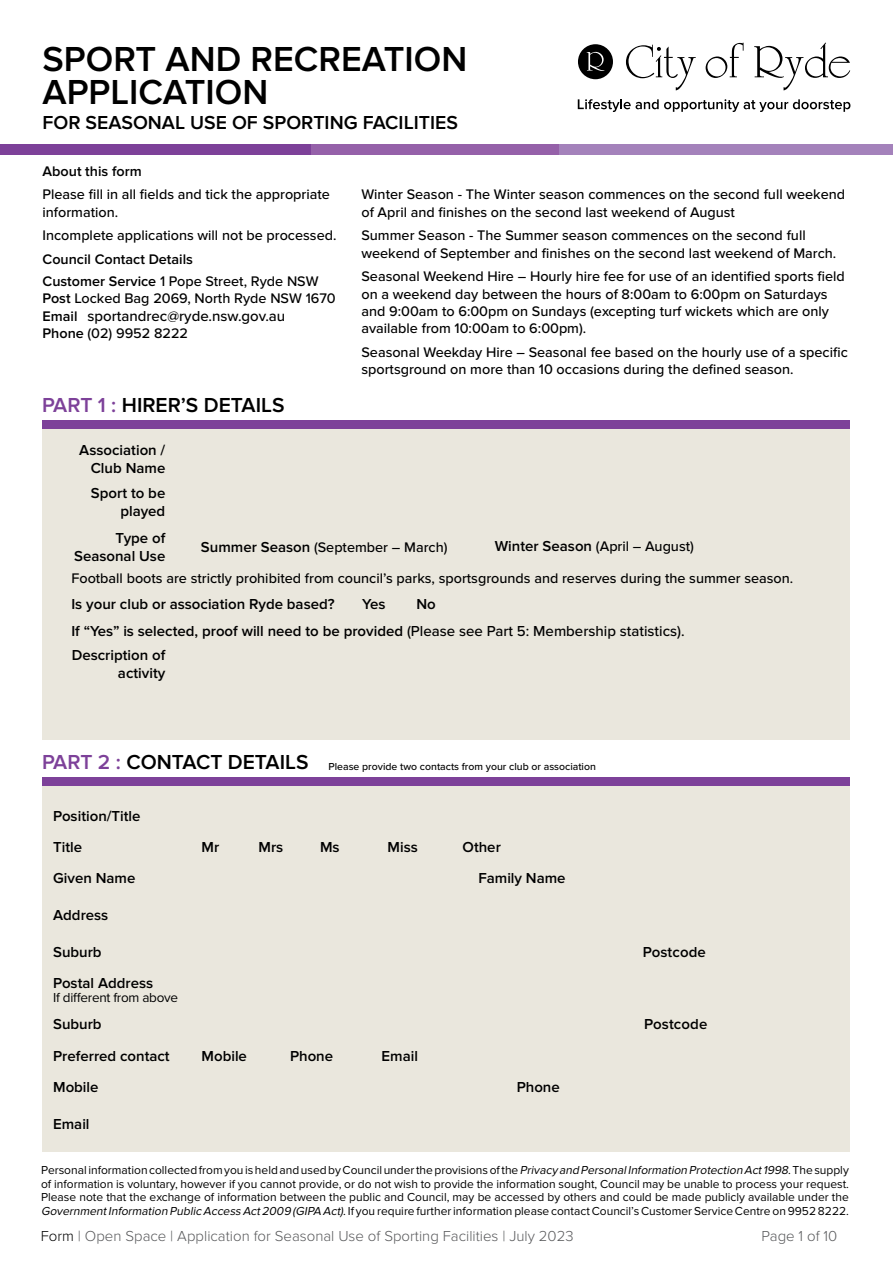
<style>
.page{position:relative;width:893px;height:1263px;background:#fff}
.page>*{position:absolute;margin:0;border:0;box-sizing:border-box;transform-origin:0 0}
.t1{font:600 36px/33px "Proxima Nova";color:#000}
.t2{font:600 21px "Proxima Nova";color:#000}
.t3{font:600 19.5px "Proxima Nova";color:#000}
.t4{font:600 15px/18px "Proxima Nova";color:#000;text-align:right}
.t5{font:300 15px "Proxima Nova";color:#58595b}
.t6{font:500 15px "Proxima Nova";color:#000}
.t7{font:500 14.4px/17.2px "Proxima Nova";color:#000}
.t8{font:600 14.4px/21.6px "Proxima Nova";color:#000}
.t9{font:13.5px "Proxima Nova";letter-spacing:-.02em;color:#000}
.t10{font:12px/13.6px "Proxima Nova";color:#000;text-align:justify}
.t11{font:500 10.5px "Proxima Nova";color:#000}
.s1{font-weight:500}
.s2{font-weight:600}
.s3{font-weight:600;font-size:14.4px}
.s4{color:#7d4199}
.s5{font-weight:600;font-size:15px}
.s6{font-weight:600;font-size:21px;color:#7d4199}
.s7{font-weight:600;font-size:21px}
.s8{font-style:italic}
.s9{color:#000}
</style>
<div class="page">
<div style="left:0;top:144px;width:312px;height:11px;background:#7d4199"></div>
<div style="left:312px;top:144px;width:248px;height:11px;background:#9561a9"></div>
<div style="left:560px;top:144px;width:333px;height:11px;background:#a482bb"></div>
<div style="left:43px;top:429px;width:807px;height:311px;background:#eae7dd"></div>
<div style="left:43px;top:781px;width:807px;height:370px;background:#eae7dd"></div>
<div style="left:43px;top:777px;width:807px;height:9px;background:#7d4199"></div>
<div style="left:43px;top:420px;width:807px;height:9px;background:#7d4199"></div>
<svg style="left:578px;top:99px;width:272px;height:13px"></svg>
<svg style="left:578px;top:44px;width:35px;height:35px"></svg>
<svg style="left:626px;top:45px;width:70px;height:45px"></svg>
<svg style="left:706px;top:43px;width:37px;height:35px"></svg>
<svg style="left:754px;top:43px;width:96px;height:47px"></svg>
<h1 class="t1" style="left:43px;top:44px;width:426px">SPORT AND RECREATION<br>APPLICATION</h1>
<h3 class="t3" style="left:43px;top:112px;width:417px">FOR SEASONAL USE OF SPORTING FACILITIES</h3>
<p class="t8" style="left:43px;top:161px;width:101px">About this form</p>
<p class="t7" style="left:43px;top:187px;width:289px">Please fill in all fields and tick the appropriate information.</p>
<p class="t7" style="left:43px;top:228px;width:295px">Incomplete applications will not be processed.</p>
<p class="t8" style="left:43px;top:249px;width:278px">Council Contact Details<br>Customer Service <span class="s1">1 Pope Street, Ryde NSW</span></p>
<p class="t7" style="left:43px;top:290px;width:295px"><span class="s2">Post</span> Locked Bag 2069, North Ryde NSW 1670</p>
<p class="t6" style="left:43px;top:307px;width:244px"><span class="s3">Email</span> sportandrec@ryde.nsw.gov.au</p>
<p class="t7" style="left:43px;top:325px;width:147px"><span class="s2">Phone</span> (02) 9952 8222</p>
<p class="t7" style="left:361px;top:187px;width:485px">Winter Season - The Winter season commences on the second full weekend of April and finishes on the second last weekend of August</p>
<p class="t7" style="left:361px;top:228px;width:476px">Summer Season - The Summer season commences on the second full weekend of September and finishes on the second last weekend of March.</p>
<p class="t7" style="left:361px;top:268px;width:485px">Seasonal Weekend Hire – Hourly hire fee for use of an identified sports field on a weekend day between the hours of 8:00am to 6:00pm on Saturdays and 9:00am to 6:00pm on Sundays (excepting turf wickets which are only available from 10:00am to 6:00pm).</p>
<p class="t7" style="left:361px;top:344px;width:488px">Seasonal Weekday Hire – Seasonal fee based on the hourly use of a specific sportsground on more than 10 occasions during the defined season.</p>
<h2 class="t2" style="left:42px;top:393px;width:244px"><span class="s4">PART 1 :</span> HIRER’S DETAILS</h2>
<p class="t4" style="left:79px;top:441px;width:88px">Association /<br>Club Name</p>
<p class="t4" style="left:91px;top:485px;width:76px">Sport to be played</p>
<p class="t4" style="left:74px;top:530px;width:93px">Type of<br>Seasonal Use</p>
<p class="t7" style="left:201px;top:539px;width:248px"><span class="s5">Summer Season</span> (September – March)</p>
<p class="t7" style="left:495px;top:538px;width:201px"><span class="s5">Winter Season</span> (April – August)</p>
<p class="t7" style="left:71px;top:570px;width:723px">Football boots are strictly prohibited from council’s parks, sportsgrounds and reserves during the summer season.</p>
<p class="t4" style="left:71px;top:596px;width:265px">Is your club or association Ryde based?</p>
<p class="t4" style="left:362px;top:596px;width:25px">Yes</p>
<p class="t4" style="left:71px;top:591px;width:615px;line-height:26.5px;text-align:left;text-indent:345px">No<br>If “Yes” is selected, proof will need to be provided <span class="s1">(Please see Part 5: Membership statistics).</span></p>
<p class="t4" style="left:72px;top:647px;width:95px">Description of activity</p>
<p class="t11" style="left:42px;top:760px;width:555px"><span class="s6">PART 2 :</span> <span class="s7">CONTACT DETAILS</span> Please provide two contacts from your club or association</p>
<p class="t4" style="left:53px;top:802px;width:89px;line-height:30.6px;text-align:left">Position/Title<br>Title</p>
<p class="t4" style="left:202px;top:839px;width:19px">Mr</p>
<p class="t4" style="left:258px;top:839px;width:26px">Mrs</p>
<p class="t4" style="left:320px;top:839px;width:21px">Ms</p>
<p class="t4" style="left:387px;top:839px;width:32px">Miss</p>
<p class="t4" style="left:462px;top:839px;width:40px">Other</p>
<p class="t4" style="left:53px;top:869px;width:84px">Given Name</p>
<p class="t4" style="left:478px;top:869px;width:89px">Family Name</p>
<p class="t4" style="left:53px;top:906px;width:57px">Address</p>
<p class="t4" style="left:53px;top:943px;width:50px">Suburb</p>
<p class="t4" style="left:643px;top:943px;width:65px">Postcode</p>
<p class="t4" style="left:53px;top:975px;width:102px">Postal Address</p>
<p class="t9" style="left:53px;top:990px;width:127px">If different from above</p>
<p class="t4" style="left:53px;top:1016px;width:50px">Suburb</p>
<p class="t4" style="left:644px;top:1016px;width:65px">Postcode</p>
<p class="t4" style="left:53px;top:1047px;width:118px">Preferred contact</p>
<p class="t4" style="left:202px;top:1047px;width:47px">Mobile</p>
<p class="t4" style="left:290px;top:1047px;width:45px">Phone</p>
<p class="t4" style="left:381px;top:1047px;width:38px">Email</p>
<p class="t4" style="left:53px;top:1079px;width:47px">Mobile</p>
<p class="t4" style="left:517px;top:1079px;width:45px">Phone</p>
<p class="t4" style="left:53px;top:1116px;width:38px">Email</p>
<p class="t10" style="left:41px;top:1163px;width:809px">Personal information collected from you is held and used by Council under the provisions of the <span class="s8">Privacy and PersonalInformation Protection Act1998</span>. The supply of information is voluntary, however if you cannot provide, or do not wish to provide the information sought, Council may be unable to process your request.<br>Please note that the exchange of information between the public and Council, may be accessed by others and could be made publicly available under the <span class="s8">GovernmentInformation Public Access Act2009 (GIPA Act)</span>. If you require further information please contact Council’s Customer Service Centre on 9952 8222.</p>
<p class="t5" style="left:41px;top:1227px;width:534px"><span class="s9">Form</span> | Open Space | Application for Seasonal Use of Sporting Facilities | July 2023</p>
<p class="t5" style="left:762px;top:1227px;width:77px">Page 1 of 10</p>
</div>
